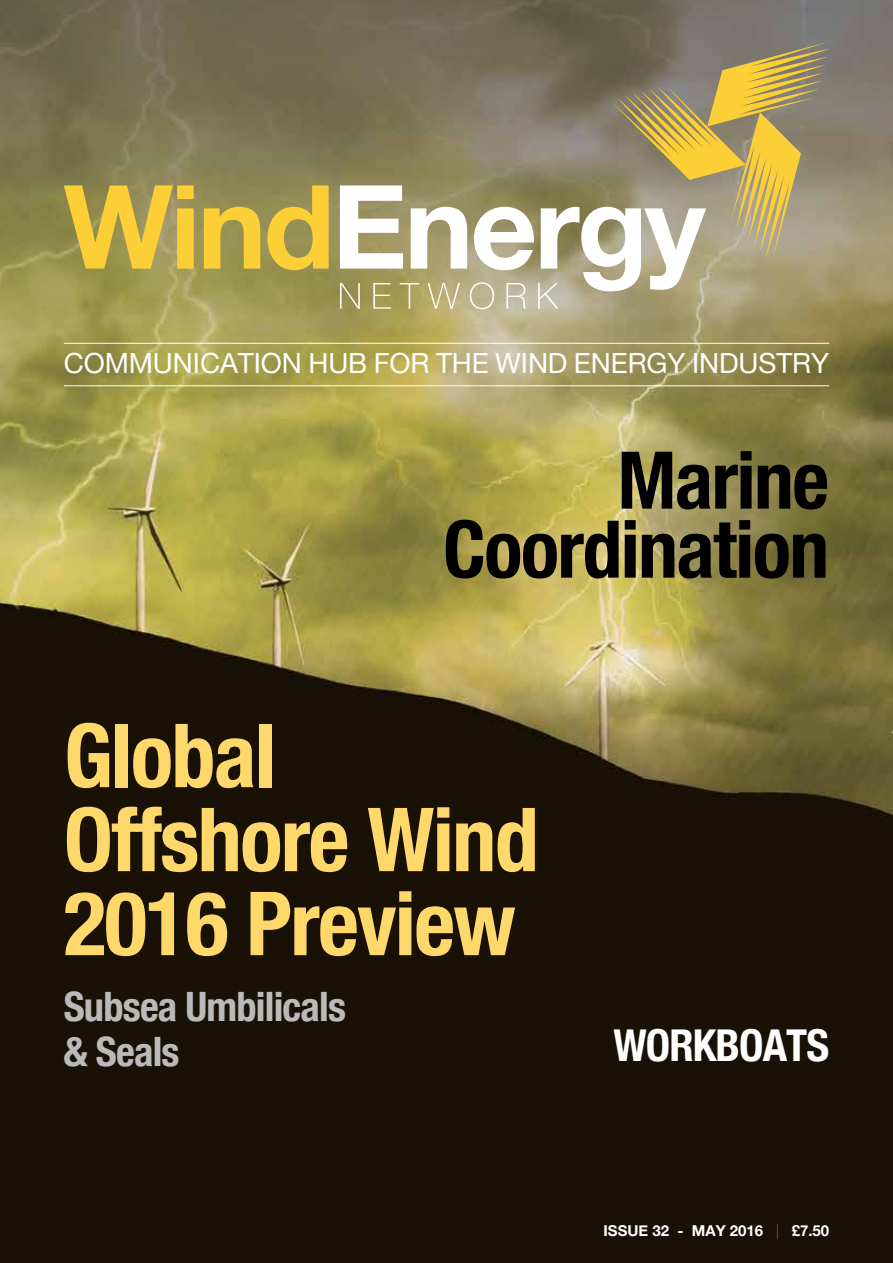
<style>
.page{position:relative;width:893px;height:1263px;background:#fff}
.page>*{position:absolute;margin:0;border:0;box-sizing:border-box;transform-origin:0 0}
.t1{font:700 condensed 88.5px/84px "Helvetica Neue";letter-spacing:-.02em;color:#fed86a}
.t2{font:700 condensed 79.65px/69px "Helvetica Neue";letter-spacing:-.02em;color:#000;text-align:right}
.t3{font:700 condensed 43.95px "Helvetica Neue";letter-spacing:-.02em;color:#fff}
.t4{font:700 condensed 40.5px/45px "Helvetica Neue";letter-spacing:-.02em;color:#bababa}
.t5{font:27.75px "Helvetica Neue";letter-spacing:-.005em;color:#fff}
.t6{font:700 15px "Helvetica Neue";color:#fff}
.s1{font-weight:200;color:#fdcf36}
</style>
<div class="page">
<img style="left:0;top:0;width:893px;height:1263px">
<hr style="left:64px;top:343px;width:765px;height:1px;background:#fff">
<hr style="left:64px;top:385px;width:765px;height:1px;background:#fff">
<svg style="left:64px;top:185px;width:130px;height:84px;background:#cfb344"></svg>
<svg style="left:204px;top:207px;width:56px;height:62px;background:#d8b840"></svg>
<svg style="left:267px;top:185px;width:62px;height:85px;background:#cdb144"></svg>
<svg style="left:340px;top:42px;width:489px;height:267px;background:#a69c79"></svg>
<p class="t5" style="left:64px;top:346px;width:767px">COMMUNICATION HUB FOR THE WIND ENERGY INDUSTRY</p>
<h2 class="t2" style="left:443px;top:445px;width:388px">Marine<br>Coordination</h2>
<h1 class="t1" style="left:64px;top:712px;width:477px">Global<br>Offshore Wind<br>2016 Preview</h1>
<h3 class="t4" style="left:64px;top:983px;width:284px">Subsea Umbilicals &amp; Seals</h3>
<h3 class="t3" style="left:613px;top:1019px;width:217px">WORKBOATS</h3>
<p class="t6" style="left:603px;top:1221px;width:227px">ISSUE 32 - MAY 2016 <span class="s1">|</span> £7.50</p>
</div>
